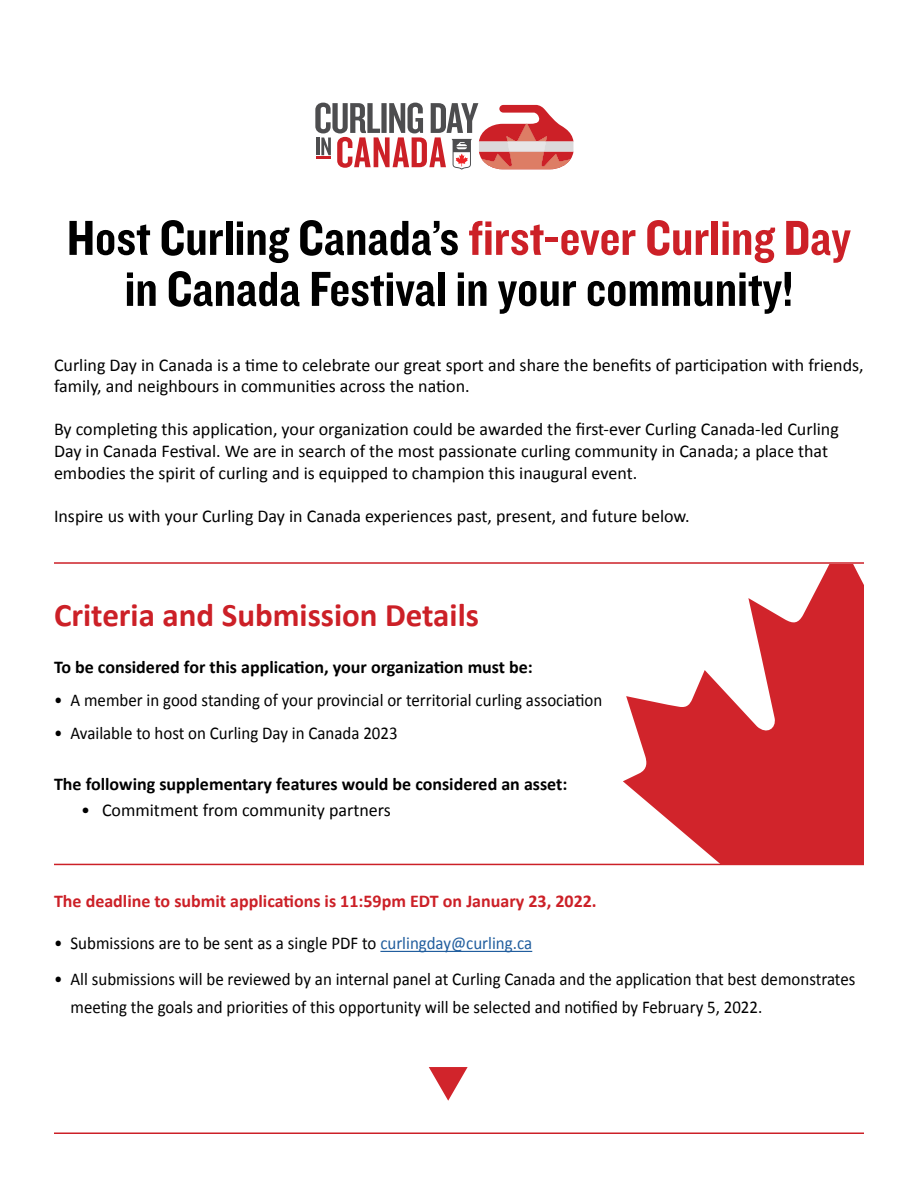
<style>
.page{position:relative;width:918px;height:1188px;background:#fff}
.page>*{position:absolute;margin:0;border:0;box-sizing:border-box;transform-origin:0 0}
.t1{font:51px/51px "Knockout 50 Welterweight";color:#000;text-align:center}
.t2{font:700 33px "Calibri";color:#cc2027}
.t3{font:18px/21.6px "Calibri";color:#000}
.t4{font:18px/28.5px "Calibri";color:#000;scale:.94 1}
.t5{font:700 18px "Calibri";color:#000}
.t6{font:700 18px "Calibri";color:#cc2027}
.s1{color:#cc2027}
.s2{color:#215e9e}
</style>
<div class="page">
<hr style="left:380px;top:951px;width:152px;height:1px;background:#215e9e">
<svg style="left:315px;top:103px;width:258px;height:67px"></svg>
<hr style="left:54px;top:562px;width:810px;height:2px;background:#cc2027">
<hr style="left:54px;top:864px;width:810px;height:1px;background:#cc2027">
<hr style="left:54px;top:1132px;width:810px;height:2px;background:#cc2027">
<svg style="left:623px;top:564px;width:241px;height:300px;fill:#d1242b"></svg>
<svg style="left:429px;top:1067px;width:39px;height:34px"></svg>
<h1 class="t1" style="left:67px;top:211px;width:785px">Host Curling Canada’s <span class="s1">first-ever Curling Day </span>in Canada Festival in your community!</h1>
<p class="t3" style="left:54px;top:354px;width:811px">Curling Day in Canada is a time to celebrate our great sport and share the benefits of participation with friends, family, and neighbours in communities across the nation.</p>
<p class="t3" style="left:54px;top:419px;width:786px">By completing this application, your organization could be awarded the first-ever Curling Canada-led Curling<br>Day in Canada Festival. We are in search of the most passionate curling community in Canada; a place that embodies the spirit of curling and is equipped to champion this inaugural event.</p>
<p class="t3" style="left:54px;top:505px;width:637px">Inspire us with your Curling Day in Canada experiences past, present, and future below.</p>
<h2 class="t2" style="left:54px;top:594px;width:427px">Criteria and Submission Details</h2>
<p class="t5" style="left:54px;top:656px;width:480px">To be considered for this application, your organization must be:</p>
<p class="t4" style="left:54px;top:686px;width:585px">• A member in good standing of your provincial or territorial curling association</p>
<p class="t4" style="left:54px;top:719px;width:367px">• Available to host on Curling Day in Canada 2023</p>
<p class="t5" style="left:54px;top:773px;width:515px">The following supplementary features would be considered an asset:</p>
<p class="t3" style="left:81px;top:799px;width:311px">• Commitment from community partners</p>
<p class="t6" style="left:54px;top:890px;width:544px">The deadline to submit applications is 11:59pm EDT on January 23, 2022.</p>
<p class="t4" style="left:54px;top:929px;width:510px">• Submissions are to be sent as a single PDF to <span class="s2">curlingday@curling.ca</span></p>
<p class="t4" style="left:70px;top:964px;width:837px;text-indent:-16px">• All submissions will be reviewed by an internal panel at Curling Canada and the application that best demonstrates meeting the goals and priorities of this opportunity will be selected and notified by February 5, 2022.</p>
</div>
